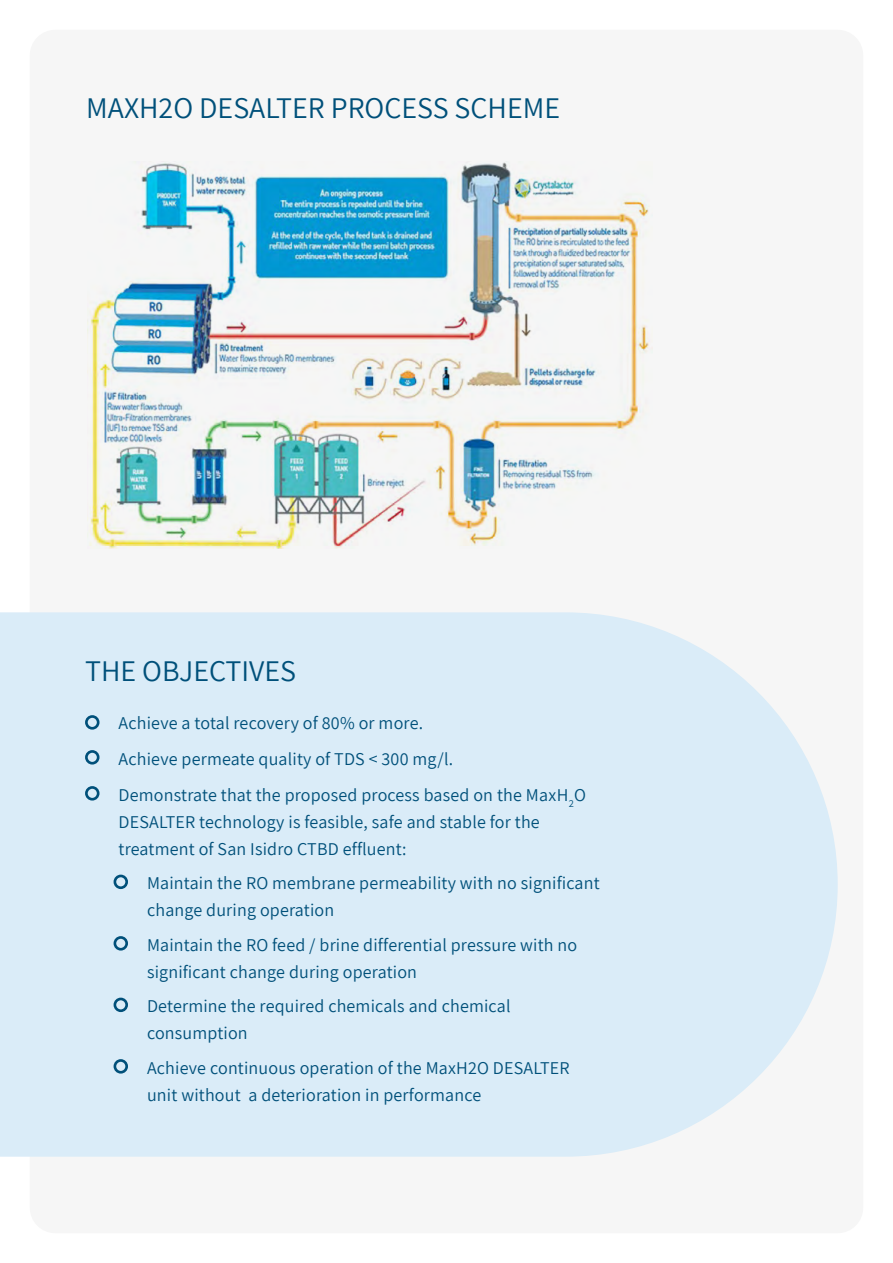
<style>
.page{position:relative;width:893px;height:1263px;background:#fff}
.page>*{position:absolute;margin:0;border:0;box-sizing:border-box;transform-origin:0 0}
.t1{font:30px "Assistant";color:#00507a}
.t2{font:18px/27px "Assistant";letter-spacing:.01em;color:#00507a}
.t3{font:10.5px "Assistant";color:#00507a}
</style>
<div class="page">
<div style="left:30px;top:30px;width:833px;height:1203px;background:#f6f6f6;border-radius:26px"></div>
<img style="left:87px;top:162px;width:562px;height:386px">
<svg style="left:0;top:612px;width:838px;height:545px;background:#dbecf7"></svg>
<div style="left:85px;top:715px;width:14px;height:15px;border:3px solid #00507a;border-radius:50%"></div>
<div style="left:85px;top:750px;width:14px;height:14px;border:3px solid #00507a;border-radius:50%"></div>
<div style="left:85px;top:786px;width:14px;height:14px;border:3px solid #00507a;border-radius:50%"></div>
<div style="left:114px;top:875px;width:14px;height:14px;border:3px solid #00507a;border-radius:50%"></div>
<div style="left:114px;top:936px;width:14px;height:14px;border:3px solid #00507a;border-radius:50%"></div>
<div style="left:114px;top:998px;width:14px;height:14px;border:3px solid #00507a;border-radius:50%"></div>
<div style="left:114px;top:1059px;width:14px;height:14px;border:3px solid #00507a;border-radius:50%"></div>
<h1 class="t1" style="left:86px;top:87px;width:475px">MAXH O2 DESALTER PROCESS SCHEME</h1>
<h1 class="t1" style="left:85px;top:651px;width:213px">THE OBJECTIVES</h1>
<p class="t2" style="left:119px;top:704px;width:336px;line-height:36px">Achieve a total recovery of 80% or more.<br>Achieve permeate quality of TDS &lt; 300 m g .l/</p>
<p class="t2" style="left:119px;top:780px;width:469px">Demonstrate that the proposed process based on the MaxH O<br>DESALTER technology is feasible, safe and stable for the treatment of San Isidro CTBD effluent:</p>
<p class="t2" style="left:147px;top:869px;width:454px">Maintain the RO membrane permeability with no significant change during operation</p>
<p class="t2" style="left:147px;top:930px;width:432px">Maintain the RO feed / brine differential pressure with no significant change during operation</p>
<p class="t2" style="left:147px;top:992px;width:365px">Determine the required chemicals and chemical consumption</p>
<p class="t2" style="left:147px;top:1053px;width:424px">Achieve continuous operation of the MaxH O2 DESALTER unit without a deterioration in performance</p>
<p class="t3" style="left:569px;top:796px;width:7px">2</p>
</div>
